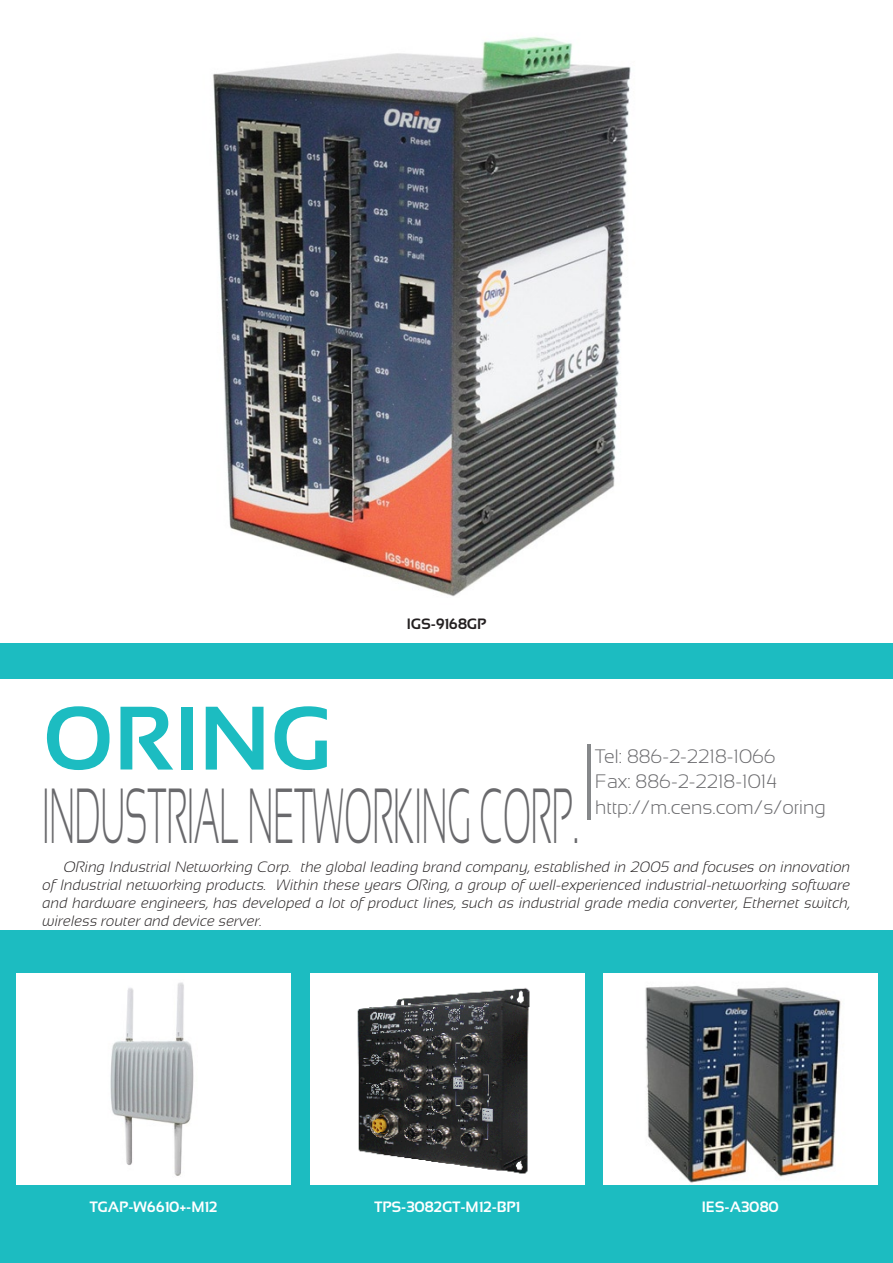
<style>
.page{position:relative;width:893px;height:1263px;background:#fff}
.page>*{position:absolute;margin:0;border:0;box-sizing:border-box;transform-origin:0 0}
.公司名大標{font:700 90px "Sansation";color:#1cbcc1}
.公司名大標-2{font:300 78px "Sansation";color:#69696c;scale:.45 1}
.公司內容{font:300 19.5px "Sansation";color:#69696c}
.副標內文{font:italic 300 15px/18px "Sansation";color:#231f20;text-align:justify}
.產品名{font:700 15px "Sansation";color:#fff}
.產品名-2{font:700 15px "Sansation";color:#231f20}
</style>
<div class="page">
<div style="left:0;top:643px;width:893px;height:620px;background:#1cbcc1"></div>
<div style="left:0;top:679px;width:893px;height:251px;background:#fff"></div>
<div style="left:17px;top:973px;width:274px;height:212px;background:#fff"></div>
<img style="left:110px;top:982px;width:84px;height:194px">
<div style="left:310px;top:973px;width:274px;height:212px;background:#fff"></div>
<img style="left:357px;top:987px;width:173px;height:187px">
<div style="left:604px;top:973px;width:274px;height:212px;background:#fff"></div>
<img style="left:645px;top:986px;width:196px;height:197px">
<hr style="left:587px;top:744px;width:3px;height:76px;background:#86888a">
<img style="left:212px;top:36px;width:419px;height:561px">
<p class="產品名-2" style="left:407px;top:616px;width:81px">IGS-9168GP</p>
<p class="公司名大標" style="left:43px;top:688px;width:290px">ORing</p>
<p class="公司名大標-2" style="left:43px;top:773px;width:1193px">Industrial Networking Corp.</p>
<p class="公司內容" style="left:595px;top:745px;width:182px">Tel: 886-2-2218-1066</p>
<p class="公司內容" style="left:595px;top:771px;width:183px">Fax: 886-2-2218-1014</p>
<p class="公司內容" style="left:595px;top:796px;width:232px">http://m.cens.com/s/oring</p>
<p class="副標內文" style="left:43px;top:858px;width:809px;text-indent:21px">ORing Industrial Networking Corp. the global leading brand company, established in 2005 and focuses on innovation of Industrial networking products. Within these years ORing, a group of well-experienced industrial-networking software and hardware engineers, has developed a lot of product lines, such as industrial grade media converter, Ethernet switch, wireless router and device server.</p>
<p class="產品名" style="left:90px;top:1199px;width:129px">TGAP-W6610+-M12</p>
<p class="產品名" style="left:375px;top:1199px;width:147px">TPS-3082GT-M12-BP1</p>
<p class="產品名" style="left:702px;top:1199px;width:78px">IES-A3080</p>
</div>
